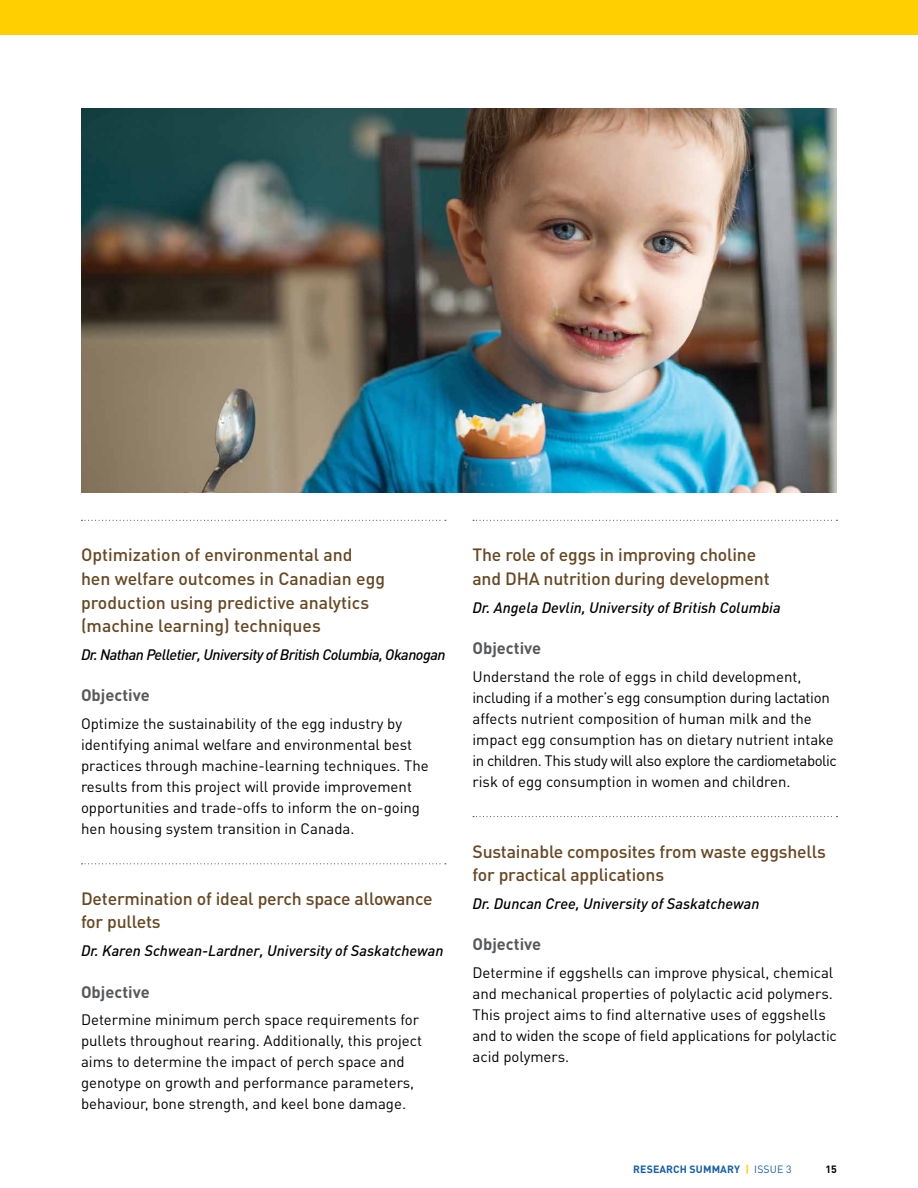
<style>
.page{position:relative;width:918px;height:1188px;background:#fff}
.page>*{position:absolute;margin:0;border:0;box-sizing:border-box;transform-origin:0 0}
.t1{font:500 17.7px/23.5px "DIN Pro";letter-spacing:-.01em;color:#674822}
.t2{font:700 16.5px "DIN Pro";color:#58595b}
.t3{font:15px/21px "DIN Pro";color:#000}
.t4{font:italic 500 15px "DIN";color:#000}
.t5{font:italic 500 15px "DIN";letter-spacing:-.035em;color:#000}
.t6{font:700 10.5px "DIN Pro";letter-spacing:.01em;color:#165ea9}
.t7{font:700 10.5px "DIN Pro";color:#000}
.s1{color:#ffcf01}
.s2{font-weight:400}
</style>
<div class="page">
<div style="left:0;top:0;width:918px;height:35px;background:#ffcf01"></div>
<svg style="left:82px;top:520px;width:364px;height:1px"></svg>
<svg style="left:82px;top:863px;width:364px;height:1px"></svg>
<svg style="left:473px;top:520px;width:364px;height:1px"></svg>
<svg style="left:473px;top:816px;width:364px;height:1px"></svg>
<img style="left:81px;top:108px;width:755px;height:385px">
<p class="t1" style="left:81px;top:542px;width:306px">Optimization of environmental and hen welfare outcomes in Canadian egg production using predictive analytics (machine learning) techniques</p>
<p class="t5" style="left:81px;top:645px;width:366px">Dr. Nathan Pelletier, University of British Columbia, Okanogan</p>
<p class="t2" style="left:81px;top:684px;width:70px">Objective</p>
<p class="t3" style="left:81px;top:712px;width:349px">Optimize the sustainability of the egg industry by identifying animal welfare and environmental best practices through machine-learning techniques. The results from this project will provide improvement opportunities and trade-offs to inform the on-going hen housing system transition in Canada.</p>
<p class="t1" style="left:81px;top:886px;width:353px">Determination of ideal perch space allowance for pullets</p>
<p class="t4" style="left:81px;top:941px;width:364px">Dr. Karen Schwean-Lardner, University of Saskatchewan</p>
<p class="t2" style="left:81px;top:980px;width:70px">Objective</p>
<p class="t3" style="left:81px;top:1009px;width:343px">Determine minimum perch space requirements for pullets throughout rearing. Additionally, this project aims to determine the impact of perch space and genotype on growth and performance parameters, behaviour, bone strength, and keel bone damage.</p>
<p class="t1" style="left:472px;top:542px;width:299px">The role of eggs in improving choline and DHA nutrition during development</p>
<p class="t4" style="left:472px;top:598px;width:310px">Dr. Angela Devlin, University of British Columbia</p>
<p class="t2" style="left:472px;top:637px;width:70px">Objective</p>
<p class="t3" style="left:472px;top:665px;width:366px">Understand the role of eggs in child development, including if a mother’s egg consumption during lactation affects nutrient composition of human milk and the impact egg consumption has on dietary nutrient intake in children. This study will also explore the cardiometabolic risk of egg consumption in women and children.</p>
<p class="t1" style="left:472px;top:839px;width:355px">Sustainable composites from waste eggshells for practical applications</p>
<p class="t4" style="left:472px;top:894px;width:288px">Dr. Duncan Cree, University of Saskatchewan</p>
<p class="t2" style="left:472px;top:933px;width:70px">Objective</p>
<p class="t3" style="left:472px;top:961px;width:366px">Determine if eggshells can improve physical, chemical and mechanical properties of polylactic acid polymers.<br>This project aims to find alternative uses of eggshells and to widen the scope of field applications for polylactic acid polymers.</p>
<p class="t6" style="left:633px;top:1162px;width:160px">RESEARCH SUMMARY <span class="s1">|</span> <span class="s2">ISSUE 3</span></p>
<p class="t7" style="left:826px;top:1162px;width:13px">15</p>
</div>
